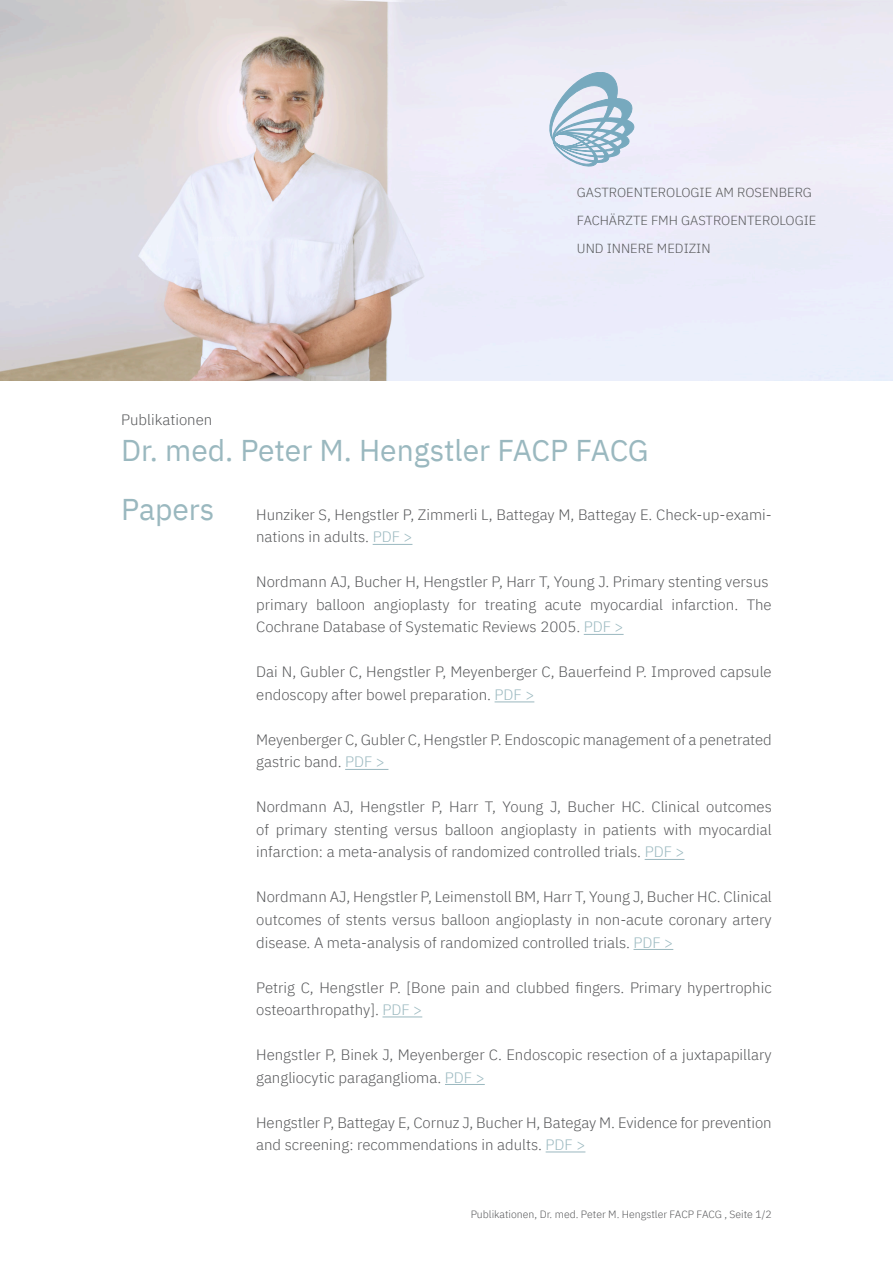
<style>
.page{position:relative;width:893px;height:1263px;background:#fff}
.page>*{position:absolute;margin:0;border:0;box-sizing:border-box;transform-origin:0 0}
.t1{font:30px/58.5px "IBM Plex Sans";color:#9ab8bf}
.t2{font:300 15px/22.5px "IBM Plex Sans";color:#57585a}
.t3{font:300 13.2px/28.2px "IBM Plex Sans";color:#57585a}
.t4{font:300 10.5px "IBM Plex Sans";color:#57585a}
.s1{color:#9ab8bf}
</style>
<div class="page">
<img style="left:0;top:0;width:893px;height:381px">
<hr style="left:373px;top:544px;width:39px;height:1px;background:#9ab8bf">
<hr style="left:584px;top:634px;width:40px;height:1px;background:#9ab8bf">
<hr style="left:495px;top:702px;width:39px;height:1px;background:#9ab8bf">
<hr style="left:345px;top:769px;width:43px;height:1px;background:#9ab8bf">
<hr style="left:645px;top:859px;width:39px;height:1px;background:#9ab8bf">
<hr style="left:633px;top:949px;width:40px;height:1px;background:#9ab8bf">
<hr style="left:382px;top:1017px;width:40px;height:1px;background:#9ab8bf">
<hr style="left:445px;top:1084px;width:40px;height:1px;background:#9ab8bf">
<hr style="left:546px;top:1152px;width:39px;height:1px;background:#9ab8bf">
<svg style="left:549px;top:72px;width:85px;height:94px"></svg>
<p class="t3" style="left:577px;top:177px;width:241px">GASTROENTEROLOGIE AM ROSENBERG<br>FACHÄRZTE FMH GASTROENTEROLOGIE<br>UND INNERE MEDIZIN</p>
<p class="t2" style="left:121px;top:408px;width:93px">Publikationen</p>
<h1 class="t1" style="left:121px;top:419px;width:529px">Dr. med. Peter M. Hengstler FACP FACG<br>Papers</h1>
<p class="t2" style="left:256px;top:502px;width:517px">Hunziker S, Hengstler P, Zimmerli L, Battegay M, Battegay E. Check-up-exami&shy;nations in adults. <span class="s1">PDF &gt;</span></p>
<p class="t2" style="left:256px;top:570px;width:517px">Nordmann AJ, Bucher H, Hengstler P, Harr T, Young J. Primary stenting versus primary balloon angioplasty for treating acute myocardial infarction. The<br>Cochrane Database of Systematic Reviews 2005. <span class="s1">PDF &gt;</span></p>
<p class="t2" style="left:256px;top:660px;width:517px">Dai N, Gubler C, Hengstler P, Meyenberger C, Bauerfeind P. Improved capsule endoscopy after bowel preparation. <span class="s1">PDF &gt;</span></p>
<p class="t2" style="left:256px;top:727px;width:517px">Meyenberger C, Gubler C, Hengstler P. Endoscopic management of a penetrated gastric band. <span class="s1">PDF &gt;</span></p>
<p class="t2" style="left:256px;top:795px;width:517px;text-align:justify">Nordmann AJ, Hengstler P, Harr T, Young J, Bucher HC. Clinical outcomes of primary stenting versus balloon angioplasty in patients with myocardial infarction: a meta-analysis of randomized controlled trials. <span class="s1">PDF &gt;</span></p>
<p class="t2" style="left:256px;top:885px;width:517px;text-align:justify">Nordmann AJ, Hengstler P, Leimenstoll BM, Harr T, Young J, Bucher HC. Clinical outcomes of stents versus balloon angioplasty in non-acute coronary artery disease. A meta-analysis of randomized controlled trials. <span class="s1">PDF &gt;</span></p>
<p class="t2" style="left:256px;top:975px;width:517px">Petrig C, Hengstler P. [Bone pain and clubbed fingers. Primary hypertrophic osteoarthropathy]. <span class="s1">PDF &gt;</span></p>
<p class="t2" style="left:256px;top:1042px;width:517px">Hengstler P, Binek J, Meyenberger C. Endoscopic resection of a juxtapapillary gangliocytic paraganglioma. <span class="s1">PDF &gt;</span></p>
<p class="t2" style="left:256px;top:1110px;width:517px">Hengstler P, Battegay E, Cornuz J, Bucher H, Bategay M. Evidence for prevention and screening: recommendations in adults. <span class="s1">PDF &gt;</span></p>
<p class="t4" style="left:471px;top:1206px;width:303px">Publikationen, Dr. med. Peter M. Hengstler FACP FACG , Seite 1/2</p>
</div>
